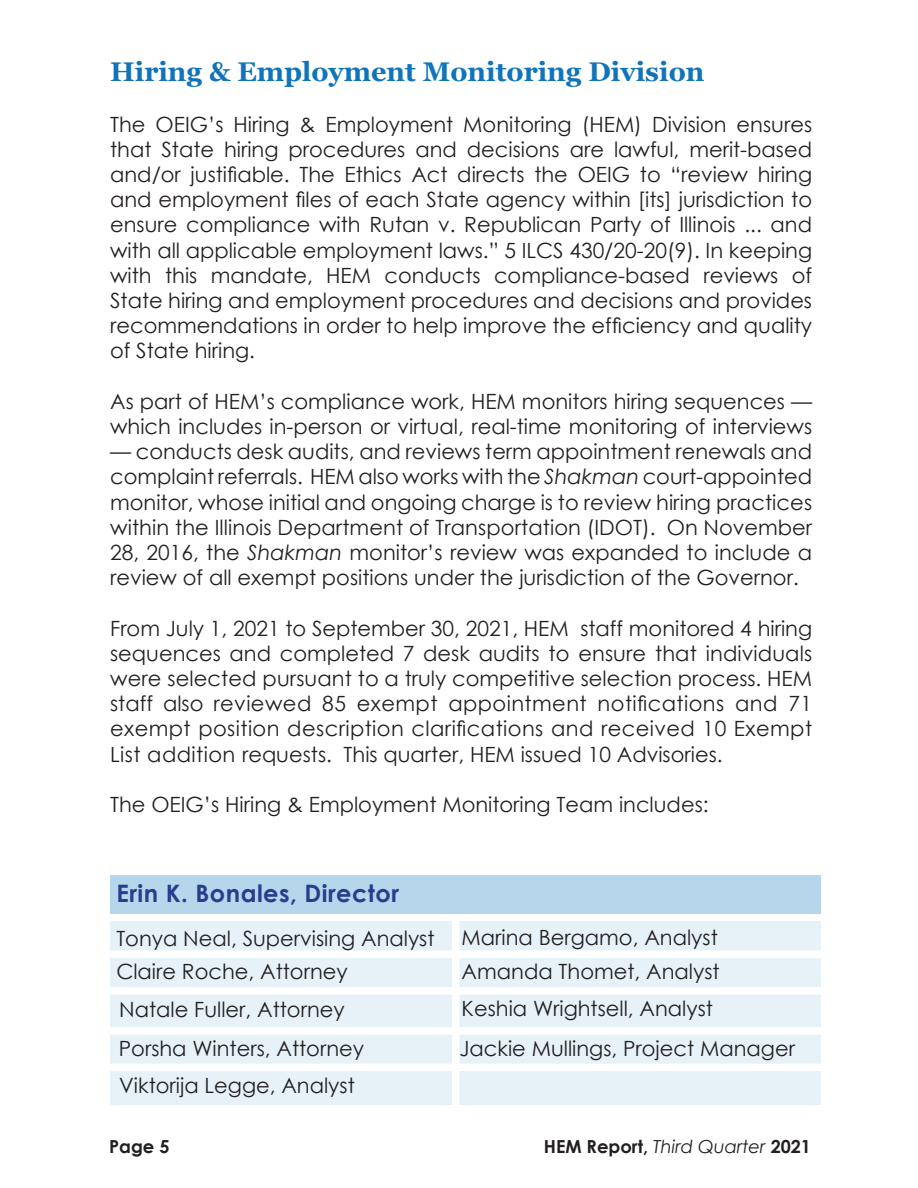
<style>
.page{position:relative;width:918px;height:1188px;background:#fff}
.page>*{position:absolute;margin:0;border:0;box-sizing:border-box;transform-origin:0 0}
.Title_2{font:700 27px "Georgia";color:#1074bc}
.Paragraph_1{font:700 24px "Century Gothic";letter-spacing:.02em;color:#253f8e}
.Paragraph_1-2{font:21px/25.2px "Century Gothic";color:#231f20;text-align:justify}
.t1{font:700 18px "Century Gothic";color:#231f20}
.s1{font-style:italic}
.s2{font-weight:400;font-style:italic}
</style>
<div class="page">
<div style="left:110px;top:875px;width:711px;height:39px;background:#b7d5eb"></div>
<div style="left:110px;top:921px;width:711px;height:184px;background:#e7f1f8"></div>
<div style="left:104px;top:1064px;width:723px;height:7px;background:#fff"></div>
<div style="left:110px;top:950px;width:723px;height:8px;background:#fff"></div>
<div style="left:110px;top:987px;width:723px;height:8px;background:#fff"></div>
<div style="left:110px;top:1027px;width:723px;height:8px;background:#fff"></div>
<div style="left:452px;top:914px;width:8px;height:198px;background:#fff"></div>
<p class="Title_2" style="left:110px;top:54px;width:596px">Hiring &amp; Employment Monitoring Division</p>
<p class="Paragraph_1-2" style="left:110px;top:111px;width:704px">The OEIG’s Hiring &amp; Employment Monitoring (HEM) Division ensures that State hiring procedures and decisions are lawful, merit-based and/or justifiable. The Ethics Act directs the OEIG to “review hiring and employment files of each State agency within [its] jurisdiction to ensure compliance with Rutan v. Republican Party of Illinois ... and with all applicable employment laws.” 5 ILCS 430/20-20(9). In keeping with this mandate, HEM conducts compliance-based reviews of State hiring and employment procedures and decisions and provides recommendations in order to help improve the efficiency and quality of State hiring.</p>
<p class="Paragraph_1-2" style="left:110px;top:388px;width:703px">As part of HEM’s compliance work, HEM monitors hiring sequences — which includes in-person or virtual, real-time monitoring of interviews</p>
<p class="Paragraph_1-2" style="left:110px;top:439px;width:704px">— conducts desk audits, and reviews term appointment renewals and complaint referrals. HEM also works with the <span class="s1">Shakman</span> court-appointed monitor, whose initial and ongoing charge is to review hiring practices within the Illinois Department of Transportation (IDOT). On November 28, 2016, the <span class="s1">Shakman</span> monitor’s review was expanded to include a review of all exempt positions under the jurisdiction of the Governor.</p>
<p class="Paragraph_1-2" style="left:110px;top:615px;width:704px">From July 1, 2021 to September 30, 2021, HEM staff monitored 4 hiring sequences and completed 7 desk audits to ensure that individuals were selected pursuant to a truly competitive selection process. HEM staff also reviewed 85 exempt appointment notifications and 71 exempt position description clarifications and received 10 Exempt List addition requests. This quarter, HEM issued 10 Advisories.</p>
<p class="Paragraph_1-2" style="left:110px;top:791px;width:600px">The OEIG’s Hiring &amp; Employment Monitoring Team includes:</p>
<p class="Paragraph_1" style="left:116px;top:875px;width:284px">Erin K. Bonales, Director</p>
<p class="Paragraph_1-2" style="left:116px;top:925px;width:320px">Tonya Neal, Supervising Analyst</p>
<p class="Paragraph_1-2" style="left:116px;top:958px;width:233px">Claire Roche, Attorney</p>
<p class="Paragraph_1-2" style="left:119px;top:996px;width:227px">Natale Fuller, Attorney</p>
<p class="Paragraph_1-2" style="left:462px;top:925px;width:258px">Marina Bergamo, Analyst</p>
<p class="Paragraph_1-2" style="left:462px;top:958px;width:259px">Amanda Thomet, Analyst</p>
<p class="Paragraph_1-2" style="left:462px;top:996px;width:253px">Keshia Wrightsell, Analyst</p>
<p class="Paragraph_1-2" style="left:119px;top:1035px;width:247px">Porsha Winters, Attorney</p>
<p class="Paragraph_1-2" style="left:460px;top:1035px;width:337px">Jackie Mullings, Project Manager</p>
<p class="Paragraph_1-2" style="left:119px;top:1073px;width:237px">Viktorija Legge, Analyst</p>
<p class="t1" style="left:109px;top:1133px;width:62px">Page 5</p>
<p class="t1" style="left:544px;top:1133px;width:269px">HEM Report, <span class="s2">Third Quarter</span> 2021</p>
</div>
